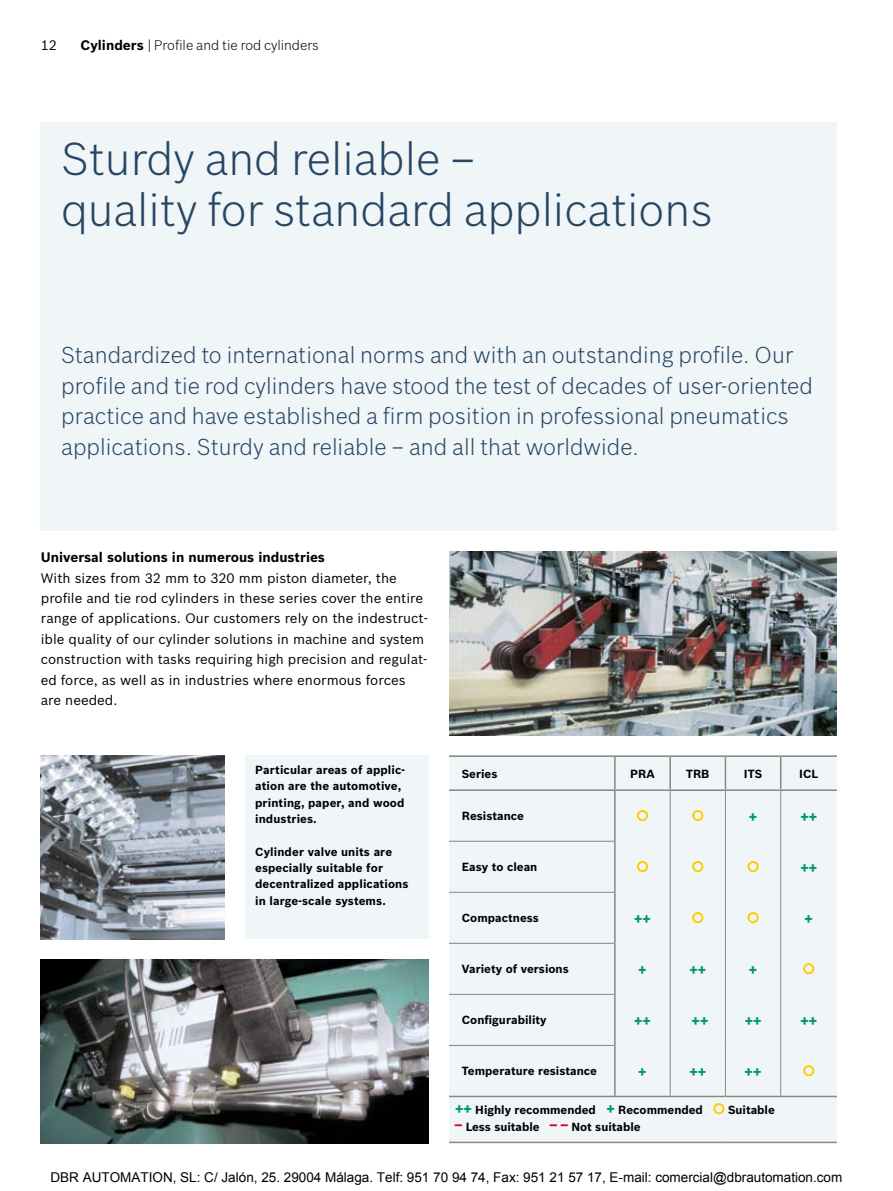
<style>
.page{position:relative;width:893px;height:1191px;background:#fff}
.page>*{position:absolute;margin:0;border:0;box-sizing:border-box;transform-origin:0 0}
.t1{font:300 45px/51px "Bosch Sans";color:#264664}
.t2{font:300 22.5px/30.6px "Bosch Sans";color:#264664}
.t3{font:700 15px "Bosch Sans";color:#009770}
.t4{font:700 15px "Bosch Sans";color:#e3000f}
.t5{font:13.5px/20.4px "Bosch Sans";color:#000}
.t6{font:13.5px "Arial";color:#000}
.t7{font:700 13.5px "Bosch Sans";color:#000}
.t8{font:300 13.5px "Bosch Sans";color:#000}
.t9{font:700 11.55px/16.4px "Bosch Sans";color:#000}
.s1{font-weight:700}
.s2{font-size:15px;color:#009770}
</style>
<div class="page">
<div style="left:41px;top:122px;width:796px;height:205px;background:#f0f5f7"></div>
<div style="left:41px;top:327px;width:796px;height:204px;background:#f0f5f7"></div>
<div style="left:449px;top:755px;width:388px;height:388px;background:#f0f5f7"></div>
<hr style="left:449px;top:755px;width:166px;height:2px;background:#878786">
<hr style="left:780px;top:791px;width:1px;height:50px;background:#878786">
<hr style="left:449px;top:892px;width:165px;height:1px;background:#878786">
<hr style="left:449px;top:943px;width:165px;height:1px;background:#878786">
<hr style="left:670px;top:943px;width:1px;height:51px;background:#878786">
<hr style="left:725px;top:943px;width:1px;height:51px;background:#878786">
<hr style="left:449px;top:994px;width:165px;height:1px;background:#878786">
<hr style="left:670px;top:994px;width:1px;height:51px;background:#878786">
<hr style="left:725px;top:994px;width:1px;height:51px;background:#878786">
<hr style="left:780px;top:994px;width:1px;height:51px;background:#878786">
<hr style="left:449px;top:1045px;width:165px;height:1px;background:#878786">
<hr style="left:670px;top:1045px;width:1px;height:50px;background:#878786">
<hr style="left:725px;top:1045px;width:1px;height:50px;background:#878786">
<hr style="left:449px;top:789px;width:166px;height:2px;background:#878786">
<hr style="left:614px;top:892px;width:2px;height:51px;background:#878786">
<hr style="left:614px;top:943px;width:2px;height:51px;background:#878786">
<hr style="left:614px;top:994px;width:2px;height:51px;background:#878786">
<hr style="left:614px;top:1045px;width:2px;height:50px;background:#878786">
<hr style="left:449px;top:1095px;width:166px;height:2px;background:#878786">
<hr style="left:615px;top:1095px;width:55px;height:2px;background:#878786">
<hr style="left:670px;top:1095px;width:55px;height:2px;background:#878786">
<hr style="left:725px;top:1095px;width:56px;height:2px;background:#878786">
<hr style="left:449px;top:1141px;width:166px;height:2px;background:#878786">
<hr style="left:615px;top:1141px;width:55px;height:2px;background:#878786">
<hr style="left:670px;top:1141px;width:55px;height:2px;background:#878786">
<hr style="left:725px;top:1141px;width:56px;height:2px;background:#878786">
<hr style="left:781px;top:1141px;width:56px;height:2px;background:#878786">
<hr style="left:615px;top:755px;width:55px;height:2px;background:#878786">
<hr style="left:614px;top:757px;width:2px;height:32px;background:#878786">
<hr style="left:670px;top:755px;width:55px;height:2px;background:#878786">
<hr style="left:669px;top:757px;width:2px;height:32px;background:#878786">
<hr style="left:725px;top:755px;width:56px;height:2px;background:#878786">
<hr style="left:725px;top:757px;width:1px;height:32px;background:#878786">
<hr style="left:781px;top:755px;width:56px;height:2px;background:#878786">
<hr style="left:780px;top:757px;width:1px;height:32px;background:#878786">
<hr style="left:725px;top:789px;width:56px;height:2px;background:#878786">
<hr style="left:781px;top:789px;width:56px;height:2px;background:#878786">
<hr style="left:449px;top:841px;width:165px;height:1px;background:#878786">
<hr style="left:671px;top:789px;width:54px;height:2px;background:#72829a">
<hr style="left:781px;top:1095px;width:56px;height:2px;background:#878786">
<hr style="left:670px;top:791px;width:1px;height:50px;background:#878786">
<hr style="left:725px;top:791px;width:1px;height:50px;background:#878786">
<hr style="left:670px;top:841px;width:1px;height:51px;background:#878786">
<hr style="left:725px;top:841px;width:1px;height:51px;background:#878786">
<hr style="left:780px;top:841px;width:1px;height:51px;background:#878786">
<hr style="left:725px;top:892px;width:1px;height:51px;background:#878786">
<hr style="left:780px;top:892px;width:1px;height:51px;background:#878786">
<hr style="left:614px;top:841px;width:2px;height:51px;background:#878786">
<hr style="left:615px;top:789px;width:56px;height:2px;background:#878786">
<hr style="left:614px;top:791px;width:2px;height:50px;background:#878786">
<hr style="left:670px;top:892px;width:1px;height:51px;background:#878786">
<hr style="left:780px;top:943px;width:1px;height:51px;background:#878786">
<hr style="left:780px;top:1045px;width:1px;height:50px;background:#878786">
<div style="left:637px;top:810px;width:11px;height:11px;border:2px solid #fc0;border-radius:50%"></div>
<div style="left:692px;top:810px;width:11px;height:11px;border:2px solid #fc0;border-radius:50%"></div>
<div style="left:637px;top:861px;width:11px;height:11px;border:2px solid #fc0;border-radius:50%"></div>
<div style="left:692px;top:861px;width:11px;height:11px;border:2px solid #fc0;border-radius:50%"></div>
<div style="left:747px;top:861px;width:12px;height:11px;border:2px solid #fc0;border-radius:50%"></div>
<div style="left:692px;top:912px;width:11px;height:11px;border:2px solid #fc0;border-radius:50%"></div>
<div style="left:747px;top:912px;width:12px;height:11px;border:2px solid #fc0;border-radius:50%"></div>
<div style="left:803px;top:963px;width:11px;height:11px;border:2px solid #fc0;border-radius:50%"></div>
<div style="left:803px;top:1065px;width:11px;height:11px;border:2px solid #fc0;border-radius:50%"></div>
<div style="left:713px;top:1103px;width:11px;height:11px;border:2px solid #fc0;border-radius:50%"></div>
<img style="left:449px;top:551px;width:388px;height:184px">
<img style="left:41px;top:755px;width:184px;height:184px">
<img style="left:41px;top:959px;width:388px;height:184px">
<div style="left:245px;top:755px;width:184px;height:184px;background:#f0f5f7"></div>
<p class="t5" style="left:41px;top:35px;width:18px">12</p>
<p class="t8" style="left:81px;top:37px;width:240px"><span class="s1">Cylinders</span> | Profile and tie rod cylinders</p>
<h1 class="t1" style="left:61px;top:133px;width:653px">Sturdy and reliable –<br>quality for standard applications</h1>
<p class="t2" style="left:61px;top:339px;width:753px">Standardized to international norms and with an outstanding profile. Our profile and tie rod cylinders have stood the test of decades of user-oriented practice and have established a firm position in professional pneumatics applications. Sturdy and reliable – and all that worldwide.</p>
<p class="t7" style="left:41px;top:549px;width:286px">Universal solutions in numerous industries</p>
<p class="t5" style="left:41px;top:567px;width:388px">With sizes from 32 mm to 320 mm piston diameter, the profile and tie rod cylinders in these series cover the entire range of applications. Our customers rely on the indestruct&shy;ible quality of our cylinder solutions in machine and system construction with tasks requiring high precision and regulat&shy;ed force, as well as in industries where enormous forces are needed.</p>
<p class="t9" style="left:255px;top:761px;width:151px">Particular areas of applic&shy;ation are the automotive, printing, paper, and wood industries.</p>
<p class="t9" style="left:255px;top:843px;width:155px">Cylinder valve units are especially suitable for decentralized applications in large-scale systems.</p>
<p class="t9" style="left:462px;top:765px;width:37px">Series</p>
<p class="t9" style="left:630px;top:765px;width:26px">PRA</p>
<p class="t9" style="left:686px;top:765px;width:25px">TRB</p>
<p class="t9" style="left:744px;top:765px;width:20px">ITS</p>
<p class="t9" style="left:799px;top:765px;width:20px">ICL</p>
<p class="t9" style="left:462px;top:808px;width:64px">Resistance</p>
<p class="t3" style="left:749px;top:807px;width:10px">+</p>
<p class="t3" style="left:800px;top:807px;width:18px">++</p>
<p class="t9" style="left:462px;top:859px;width:77px">Easy to clean</p>
<p class="t3" style="left:800px;top:858px;width:18px">++</p>
<p class="t9" style="left:462px;top:910px;width:79px">Compactness</p>
<p class="t3" style="left:634px;top:909px;width:18px">++</p>
<p class="t3" style="left:805px;top:909px;width:10px">+</p>
<p class="t9" style="left:462px;top:961px;width:109px">Variety of versions</p>
<p class="t3" style="left:638px;top:960px;width:10px">+</p>
<p class="t3" style="left:689px;top:960px;width:18px">++</p>
<p class="t3" style="left:749px;top:960px;width:10px">+</p>
<p class="t9" style="left:462px;top:1012px;width:86px">Configurability</p>
<p class="t3" style="left:634px;top:1011px;width:18px">++</p>
<p class="t3" style="left:692px;top:1011px;width:18px">++</p>
<p class="t3" style="left:745px;top:1011px;width:18px">++</p>
<p class="t3" style="left:800px;top:1011px;width:18px">++</p>
<p class="t9" style="left:462px;top:1063px;width:137px">Temperature resistance</p>
<p class="t3" style="left:638px;top:1062px;width:10px">+</p>
<p class="t3" style="left:689px;top:1062px;width:18px">++</p>
<p class="t3" style="left:745px;top:1062px;width:18px">++</p>
<p class="t9" style="left:455px;top:1102px;width:249px"><span class="s2">++</span> Highly recommended <span class="s2">+</span> Recommended</p>
<p class="t9" style="left:728px;top:1102px;width:48px">Suitable</p>
<p class="t4" style="left:455px;top:1108px;width:8px">_</p>
<p class="t9" style="left:466px;top:1118px;width:76px">Less suitable</p>
<p class="t4" style="left:550px;top:1108px;width:19px">_ _</p>
<p class="t9" style="left:571px;top:1118px;width:71px">Not suitable</p>
<p class="t6" style="left:51px;top:1168px;width:793px">DBR AUTOMATION, SL: C/ Jalón, 25. 29004 Málaga. Telf: 951 70 94 74, Fax: 951 21 57 17, E-mail: comercial@dbrautomation.com</p>
</div>
